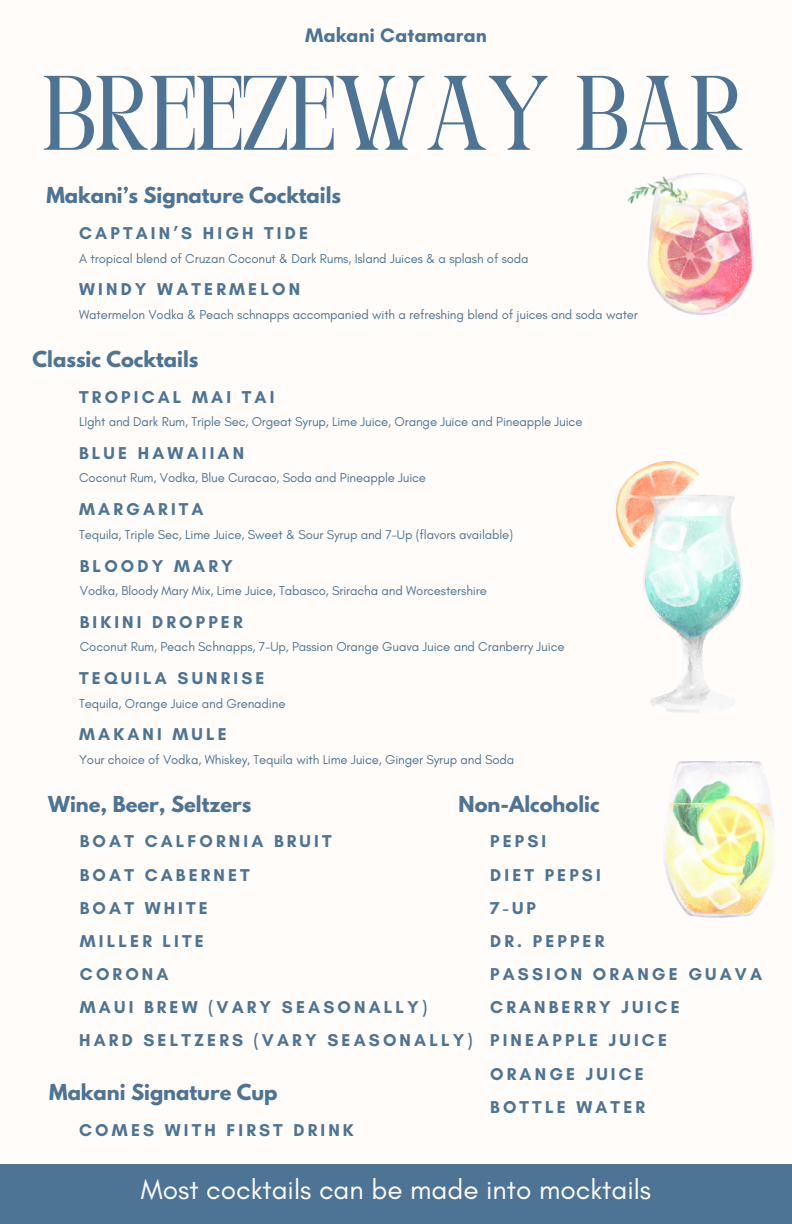
<style>
.page{position:relative;width:792px;height:1224px;background:#fffcfa}
.page>*{position:absolute;margin:0;border:0;box-sizing:border-box;transform-origin:0 0}
.t1{font:105.6px "Perandoryv 2";color:#4d7494}
.t2{font:28px "Glacial Indifference";color:#fffcfa}
.t3{font:700 20px "Glacial Indifference";color:#4d7494}
.t4{font:700 19.5px "League Spartan";color:#4d7494}
.t5{font:700 17.5px "Glacial Indifference";letter-spacing:.18em;color:#4d7494}
.t6{font:13.1px "Glacial Indifference";letter-spacing:-.01em;color:#4d7494}
</style>
<div class="page">
<img style="left:616px;top:461px;width:127px;height:252px">
<img style="left:663px;top:761px;width:111px;height:156px">
<div style="left:0;top:1164px;width:792px;height:60px;background:#4d7494"></div>
<img style="left:628px;top:173px;width:126px;height:141px">
<p class="t3" style="left:305px;top:23px;width:183px">Makani Catamaran</p>
<p class="t1" style="left:43px;top:71px;width:703px">BREEZEWAY BAR</p>
<p class="t4" style="left:46px;top:186px;width:296px">Makani’s Signature Cocktails</p>
<p class="t5" style="left:79px;top:223px;width:230px">CAPTAIN’S HIGH TIDE</p>
<p class="t6" style="left:79px;top:250px;width:451px">A tropical blend of Cruzan Coconut &amp; Dark Rums, Island Juices &amp; a splash of soda</p>
<p class="t5" style="left:79px;top:279px;width:222px">WINDY WATERMELON</p>
<p class="t6" style="left:79px;top:307px;width:560px">Watermelon Vodka &amp; Peach schnapps accompanied with a refreshing blend of juices and soda water</p>
<p class="t4" style="left:33px;top:350px;width:167px">Classic Cocktails</p>
<p class="t5" style="left:79px;top:386px;width:197px">TROPICAL MAI TAI</p>
<p class="t6" style="left:79px;top:414px;width:505px">LIght and Dark Rum, Triple Sec, Orgeat Syrup, Lime Juice, Orange Juice and Pineapple Juice</p>
<p class="t5" style="left:79px;top:442px;width:166px">BLUE HAWAIIAN</p>
<p class="t6" style="left:79px;top:470px;width:348px">Coconut Rum, Vodka, Blue Curacao, Soda and Pineapple Juice</p>
<p class="t5" style="left:79px;top:499px;width:126px">MARGARITA</p>
<p class="t6" style="left:79px;top:526px;width:436px">Tequila, Triple Sec, Lime Juice, Sweet &amp; Sour Syrup and 7-Up (flavors available)</p>
<p class="t5" style="left:80px;top:555px;width:154px">BLOODY MARY</p>
<p class="t6" style="left:80px;top:583px;width:408px">Vodka, Bloody Mary Mix, Lime Juice, Tabasco, Sriracha and Worcestershire</p>
<p class="t5" style="left:80px;top:611px;width:164px">BIKINI DROPPER</p>
<p class="t6" style="left:80px;top:639px;width:486px">Coconut Rum, Peach Schnapps, 7-Up, Passion Orange Guava Juice and Cranberry Juice</p>
<p class="t5" style="left:79px;top:667px;width:187px">TEQUILA SUNRISE</p>
<p class="t6" style="left:79px;top:695px;width:208px">Tequila, Orange Juice and Grenadine</p>
<p class="t5" style="left:79px;top:724px;width:149px">MAKANI MULE</p>
<p class="t6" style="left:79px;top:751px;width:437px">Your choice of Vodka, Whiskey, Tequila with Lime Juice, Ginger Syrup and Soda</p>
<p class="t4" style="left:48px;top:794px;width:205px">Wine, Beer, Seltzers</p>
<p class="t5" style="left:80px;top:831px;width:253px">BOAT CALFORNIA BRUIT</p>
<p class="t5" style="left:80px;top:864px;width:172px">BOAT CABERNET</p>
<p class="t5" style="left:80px;top:897px;width:129px">BOAT WHITE</p>
<p class="t5" style="left:80px;top:930px;width:125px">MILLER LITE</p>
<p class="t5" style="left:80px;top:963px;width:90px">CORONA</p>
<p class="t5" style="left:80px;top:997px;width:349px">MAUI BREW (VARY SEASONALLY)</p>
<p class="t5" style="left:79px;top:1030px;width:395px">HARD SELTZERS (VARY SEASONALLY)</p>
<p class="t4" style="left:459px;top:794px;width:143px">Non-Alcoholic</p>
<p class="t5" style="left:490px;top:831px;width:58px">PEPSI</p>
<p class="t5" style="left:490px;top:864px;width:112px">DIET PEPSI</p>
<p class="t5" style="left:490px;top:897px;width:47px">7-UP</p>
<p class="t5" style="left:490px;top:930px;width:116px">DR. PEPPER</p>
<p class="t5" style="left:490px;top:963px;width:273px">PASSION ORANGE GUAVA</p>
<p class="t5" style="left:490px;top:997px;width:191px">CRANBERRY JUICE</p>
<p class="t5" style="left:490px;top:1030px;width:178px">PINEAPPLE JUICE</p>
<p class="t5" style="left:490px;top:1063px;width:155px">ORANGE JUICE</p>
<p class="t5" style="left:490px;top:1096px;width:156px">BOTTLE WATER</p>
<p class="t4" style="left:49px;top:1083px;width:230px">Makani Signature Cup</p>
<p class="t5" style="left:79px;top:1119px;width:276px">COMES WITH FIRST DRINK</p>
<p class="t2" style="left:141px;top:1172px;width:512px">Most cocktails can be made into mocktails</p>
</div>
